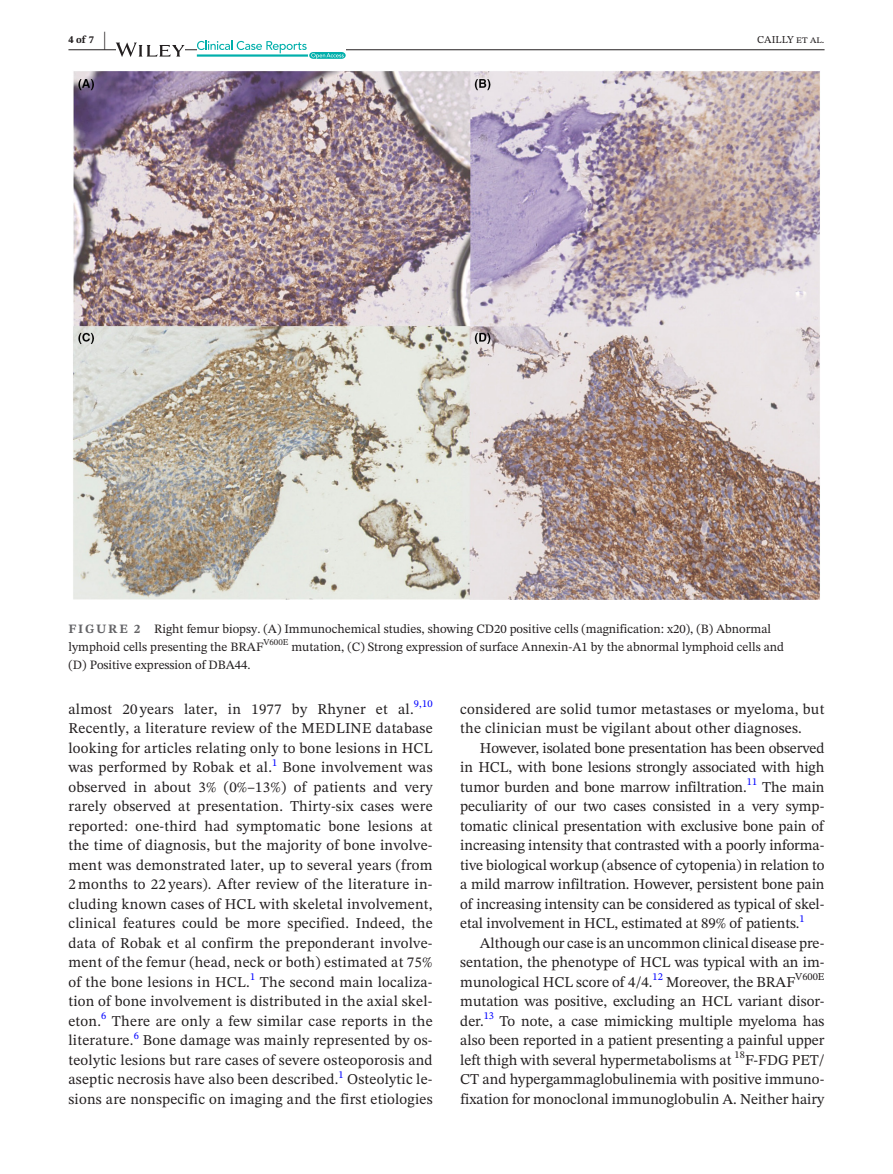
<style>
.page{position:relative;width:893px;height:1174px;background:#fff}
.page>*{position:absolute;margin:0;border:0;box-sizing:border-box;transform-origin:0 0}
.t1{font:15px/19.5px "STIX Two Text";letter-spacing:.015em;color:#231f20;text-align:justify}
.t2{font:12.75px/18px "STIX Two Text";color:#231f20}
.t3{font:10.5px "STIX Two Text";color:#231f20}
.t4{font:10.5px "STIX Two Text";color:#00f}
.t5{font:700 10.5px "STIX Two Text";color:#231f20}
.s1{font-size:21px}
.s2{font-weight:700;color:#636366}
</style>
<div class="page">
<hr style="left:68px;top:49px;width:756px;height:1px;background:#231f20">
<svg style="left:116px;top:43px;width:69px;height:14px"></svg>
<svg style="left:197px;top:41px;width:149px;height:18px"></svg>
<img style="left:73px;top:71px;width:747px;height:529px">
<p class="t5" style="left:68px;top:32px;width:39px">4 of 7 <span class="s1">|</span></p>
<p class="t3" style="left:757px;top:32px;width:69px">CAILLY et al.</p>
<p class="t2" style="left:68px;top:620px;width:717px"><span class="s2">FIGURE 2</span> Right femur biopsy. (A) Immunochemical studies, showing CD20 positive cells (magnification: x20), (B) Abnormal lymphoid cells presenting the BRAF<sup>V600E</sup> mutation, (C) Strong expression of surface Annexin-A1 by the abnormal lymphoid cells and (D) Positive expression of DBA44.</p>
<p class="t1" style="left:68px;top:699px;width:347px">almost 20 years later, in 1977 by Rhyner et al.</p>
<p class="t4" style="left:414px;top:696px;width:20px">9,10</p>
<p class="t1" style="left:68px;top:718px;width:366px">Recently, a literature review of the MEDLINE database looking for articles relating only to bone lesions in HCL was performed by Robak et al.</p>
<p class="t4" style="left:272px;top:754px;width:7px">1</p>
<p class="t1" style="left:68px;top:757px;width:366px;text-indent:214px">Bone involvement was observed in about 3% (0%–13%) of patients and very rarely observed at presentation. Thirty-six cases were reported: one-third had symptomatic bone lesions at the time of diagnosis, but the majority of bone involve&shy;ment was demonstrated later, up to several years (from 2 months to 22 years). After review of the literature in&shy;cluding known cases of HCL with skeletal involvement, clinical features could be more specified. Indeed, the data of Robak et al confirm the preponderant involve&shy;ment of the femur (head, neck or both) estimated at 75% of the bone lesions in HCL.</p>
<p class="t4" style="left:250px;top:969px;width:7px">1</p>
<p class="t1" style="left:68px;top:972px;width:366px;text-indent:191px">The second main localiza&shy;tion of bone involvement is distributed in the axial skel&shy;eton.</p>
<p class="t4" style="left:101px;top:1008px;width:7px">6</p>
<p class="t1" style="left:69px;top:1011px;width:366px;text-indent:43px">There are only a few similar case reports in the literature.</p>
<p class="t4" style="left:134px;top:1027px;width:7px">6</p>
<p class="t1" style="left:68px;top:1030px;width:366px;text-indent:74px">Bone damage was mainly represented by os&shy;teolytic lesions but rare cases of severe osteoporosis and aseptic necrosis have also been described.</p>
<p class="t4" style="left:339px;top:1066px;width:7px">1</p>
<p class="t1" style="left:68px;top:1069px;width:366px;text-align:right">Osteolytic le-<br>sions are nonspecific on imaging and the first etiologies</p>
<p class="t1" style="left:460px;top:699px;width:366px">considered are solid tumor metastases or myeloma, but the clinician must be vigilant about other diagnoses.</p>
<p class="t1" style="left:460px;top:738px;width:366px;text-indent:20px">However, isolated bone presentation has been observed in HCL, with bone lesions strongly associated with high tumor burden and bone marrow infiltration.<sup>11</sup> The main peculiarity of our two cases consisted in a very symp&shy;tomatic clinical presentation with exclusive bone pain of increasing intensity that contrasted with a poorly informa&shy;tive biological workup (absence of cytopenia) in relation to a mild marrow infiltration. However, persistent bone pain of increasing intensity can be considered as typical of skel&shy;etal involvement in HCL, estimated at 89% of patients.</p>
<p class="t4" style="left:800px;top:910px;width:7px">1</p>
<p class="t1" style="left:460px;top:933px;width:366px;text-indent:20px">Although our case is an uncommon clinical disease pre&shy;sentation, the phenotype of HCL was typical with an im&shy;munological HCL score of 4/4.</p>
<p class="t4" style="left:653px;top:969px;width:12px">12</p>
<p class="t1" style="left:666px;top:972px;width:131px">Moreover, the BRAF</p>
<p class="t3" style="left:795px;top:969px;width:31px">V600E</p>
<p class="t1" style="left:460px;top:991px;width:366px">mutation was positive, excluding an HCL variant disor&shy;der.</p>
<p class="t4" style="left:484px;top:1008px;width:12px">13</p>
<p class="t1" style="left:460px;top:1011px;width:366px;text-indent:39px">To note, a case mimicking multiple myeloma has also been reported in a patient presenting a painful upper left thigh with several hypermetabolisms at</p>
<p class="t3" style="left:735px;top:1047px;width:12px">18</p>
<p class="t1" style="left:460px;top:1050px;width:366px;text-indent:285px">F-FDG PET/ CT and hypergammaglobulinemia with positive immuno&shy;fixation for monoclonal immunoglobulin A. Neither hairy</p>
</div>
